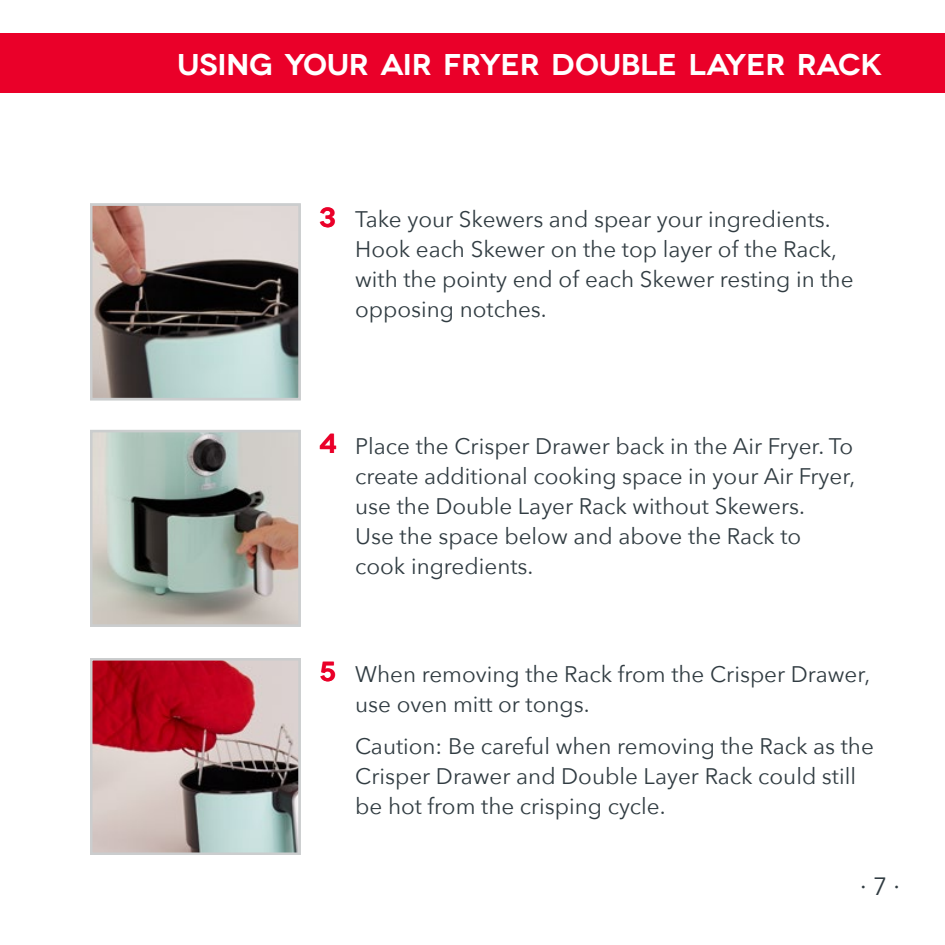
<style>
.page{position:relative;width:945px;height:945px;background:#fff}
.page>*{position:absolute;margin:0;border:0;box-sizing:border-box;transform-origin:0 0}
.t1{font:600 30px "Novecentowide";letter-spacing:-.01em;color:#fff}
.t2{font:600 27.5px "Novecentowide";color:#ea0029}
.t3{font:25px "Avenir Next";color:#313c42}
.t4{font:22.5px/30px "Avenir Next";color:#313c42}
</style>
<div class="page">
<div style="left:0;top:34px;width:945px;height:59px;background:#ea0029"></div>
<img style="left:93px;top:206px;width:205px;height:191px">
<img style="left:93px;top:433px;width:205px;height:191px">
<img style="left:93px;top:661px;width:205px;height:191px">
<div style="left:90px;top:203px;width:211px;height:197px;border:2px solid #cbcdce"></div>
<div style="left:90px;top:430px;width:211px;height:197px;border:2px solid #cbcdce"></div>
<div style="left:90px;top:658px;width:211px;height:197px;border:2px solid #cbcdce"></div>
<h1 class="t1" style="left:177px;top:47px;width:706px">USING YOUR AIR FRYER DOUBLE LAYER RACK</h1>
<p class="t2" style="left:319px;top:201px;width:18px">3</p>
<p class="t4" style="left:355px;top:203px;width:500px">Take your Skewers and spear your ingredients.<br>Hook each Skewer on the top layer of the Rack, with the pointy end of each Skewer resting in the opposing notches.</p>
<p class="t2" style="left:319px;top:427px;width:20px">4</p>
<p class="t4" style="left:355px;top:430px;width:502px">Place the Crisper Drawer back in the Air Fryer. To create additional cooking space in your Air Fryer, use the Double Layer Rack without Skewers.<br>Use the space below and above the Rack to cook ingredients.</p>
<p class="t2" style="left:319px;top:655px;width:19px">5</p>
<p class="t4" style="left:355px;top:658px;width:517px">When removing the Rack from the Crisper Drawer, use oven mitt or tongs.</p>
<p class="t4" style="left:355px;top:731px;width:520px">Caution: Be careful when removing the Rack as the<br>Crisper Drawer and Double Layer Rack could still be hot from the crisping cycle.</p>
<p class="t3" style="left:860px;top:865px;width:41px">∙ 7 ∙</p>
</div>
